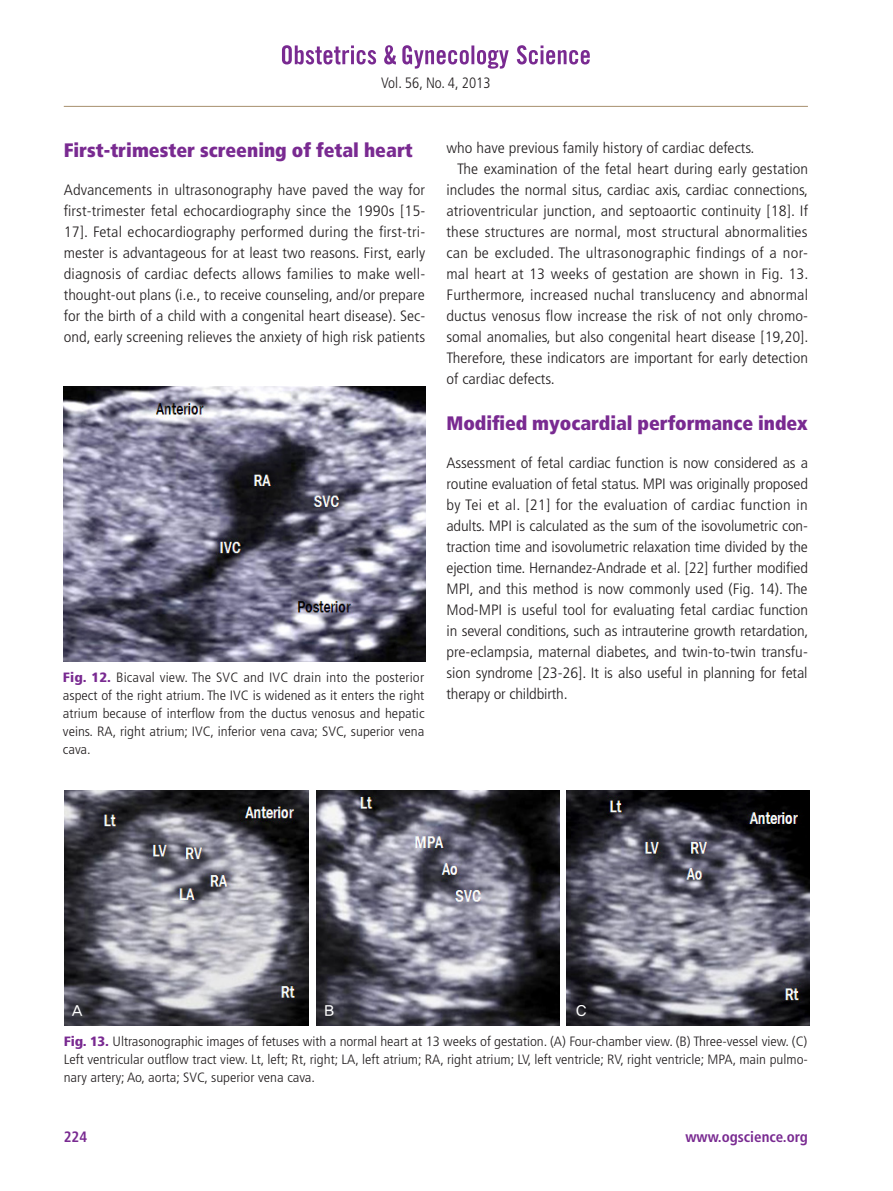
<style>
.page{position:relative;width:893px;height:1191px;background:#fff}
.page>*{position:absolute;margin:0;border:0;box-sizing:border-box;transform-origin:0 0}
.서론_영문{font:900 condensed 19.5px "Frutiger LT Std";letter-spacing:-.005em;color:#792a91}
.본문_영문{font:300 condensed 15px/21px "Frutiger LT Std";color:#231f20;text-align:justify;scale:1.1 1}
.t1{font:700 condensed 15px "Frutiger LT Std";color:#792a91}
.본문_영문-2{font:300 condensed 15px "Frutiger LT Std";color:#231f20}
.그림A-B{font:15px "YDIYGO330";color:#fff}
.표_타이틀{font:300 condensed 13.5px/18px "Frutiger LT Std";color:#231f20;text-align:justify;scale:1.1 1}
.s1{font-weight:900;color:#792a91}
</style>
<div class="page">
<hr style="left:64px;top:106px;width:744px;height:1px;background:#ad9676">
<svg style="left:517px;top:45px;width:73px;height:19px"></svg>
<svg style="left:402px;top:45px;width:107px;height:24px"></svg>
<svg style="left:282px;top:45px;width:114px;height:19px"></svg>
<img style="left:65px;top:790px;width:243px;height:235px">
<img style="left:316px;top:790px;width:244px;height:235px">
<img style="left:567px;top:790px;width:243px;height:235px">
<img style="left:64px;top:386px;width:361px;height:275px">
<p class="본문_영문-2" style="left:381px;top:74px;width:111px">Vol. 56, No. 4, 2013</p>
<p class="서론_영문" style="left:64px;top:138px;width:351px">First-trimester screening of fetal heart</p>
<p class="본문_영문" style="left:64px;top:179px;width:330px">Advancements in ultrasonography have paved the way for first-trimester fetal echocardiography since the 1990s [15- 17]. Fetal echocardiography performed during the first-tri&shy;mester is advantageous for at least two reasons. First, early diagnosis of cardiac defects allows families to make well&shy;thought-out plans (i.e., to receive counseling, and/or prepare for the birth of a child with a congenital heart disease). Sec&shy;ond, early screening relieves the anxiety of high risk patients</p>
<p class="표_타이틀" style="left:63px;top:668px;width:330px"><span class="s1">Fig. 12.</span> Bicaval view. The SVC and IVC drain into the posterior aspect of the right atrium. The IVC is widened as it enters the right atrium because of interflow from the ductus venosus and hepatic veins. RA, right atrium; IVC, inferior vena cava; SVC, superior vena cava.</p>
<p class="본문_영문" style="left:446px;top:137px;width:282px">who have previous family history of cardiac defects.</p>
<p class="본문_영문" style="left:446px;top:158px;width:331px;text-indent:11px">The examination of the fetal heart during early gestation includes the normal situs, cardiac axis, cardiac connections, atrioventricular junction, and septoaortic continuity [18]. If these structures are normal, most structural abnormalities can be excluded. The ultrasonographic findings of a nor&shy;mal heart at 13 weeks of gestation are shown in Fig. 13.<br>Furthermore, increased nuchal translucency and abnormal ductus venosus flow increase the risk of not only chromo&shy;somal anomalies, but also congenital heart disease [19,20].<br>Therefore, these indicators are important for early detection of cardiac defects.</p>
<p class="서론_영문" style="left:446px;top:411px;width:363px">Modified myocardial performance index</p>
<p class="본문_영문" style="left:446px;top:452px;width:331px">Assessment of fetal cardiac function is now considered as a routine evaluation of fetal status. MPI was originally proposed by Tei et al. [21] for the evaluation of cardiac function in adults. MPI is calculated as the sum of the isovolumetric con&shy;traction time and isovolumetric relaxation time divided by the ejection time. Hernandez-Andrade et al. [22] further modified MPI, and this method is now commonly used (Fig. 14). The Mod-MPI is useful tool for evaluating fetal cardiac function in several conditions, such as intrauterine growth retardation, pre-eclampsia, maternal diabetes, and twin-to-twin transfu&shy;sion syndrome [23-26]. It is also useful in planning for fetal therapy or childbirth.</p>
<p class="그림A-B" style="left:72px;top:1002px;width:11px">A</p>
<p class="그림A-B" style="left:324px;top:1002px;width:11px">B</p>
<p class="그림A-B" style="left:576px;top:1002px;width:12px">C</p>
<p class="표_타이틀" style="left:64px;top:1032px;width:678px"><span class="s1">Fig. 13.</span> Ultrasonographic images of fetuses with a normal heart at 13 weeks of gestation. (A) Four-chamber view. (B) Three-vessel view. (C)<br>Left ventricular outflow tract view. Lt, left; Rt, right; LA, left atrium; RA, right atrium; LV, left ventricle; RV, right ventricle; MPA, main pulmo&shy;nary artery; Ao, aorta; SVC, superior vena cava.</p>
<p class="t1" style="left:64px;top:1128px;width:25px">224</p>
<p class="t1" style="left:685px;top:1128px;width:124px">www.ogscience.org</p>
</div>
